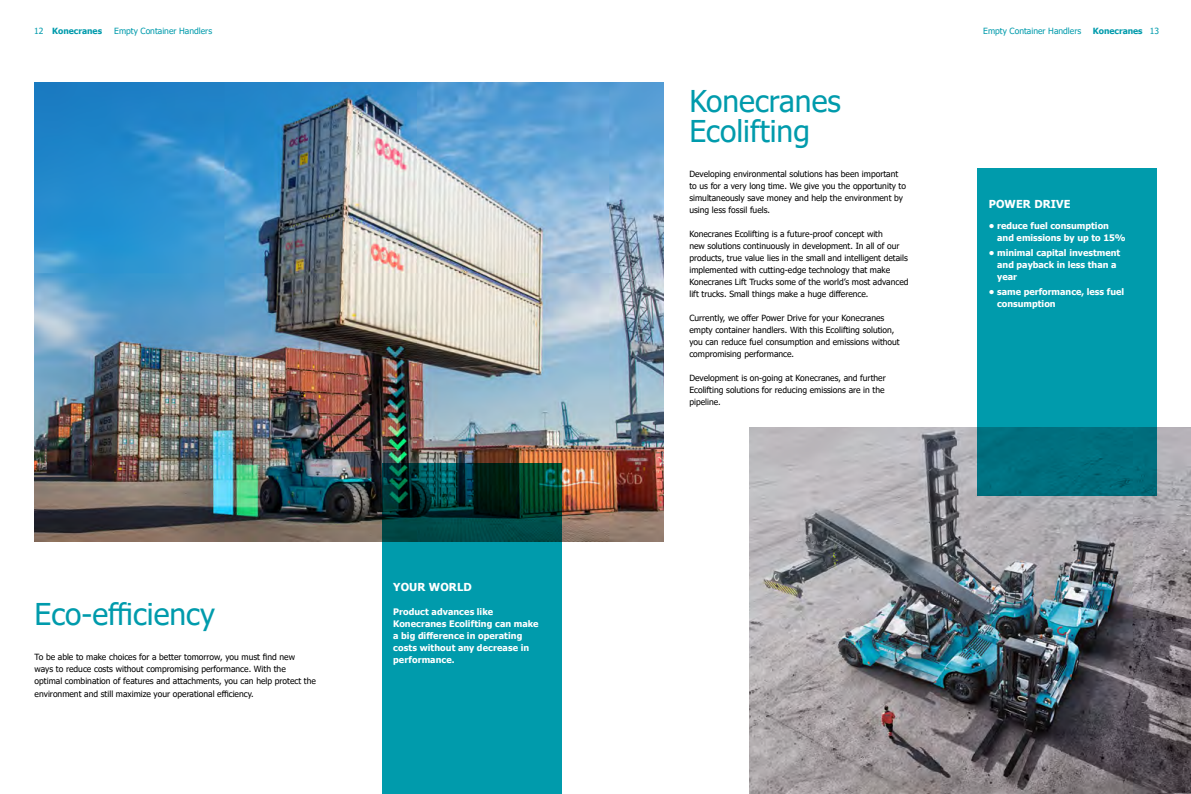
<style>
.page{position:relative;width:1191px;height:794px;background:#fff}
.page>*{position:absolute;margin:0;border:0;box-sizing:border-box;transform-origin:0 0}
.t1{font:30px/30px "Tahoma";color:#009bac}
.t2{font:700 11px "Tahoma";letter-spacing:.01em;color:#fff}
.t3{font:700 9px/12px "Tahoma";color:#fff}
.t4{font:8.5px/12px "Tahoma";color:#000}
.t5{font:8.5px "Tahoma";color:#009bac}
.t6{font:700 8.5px "Tahoma";color:#009bac}
.s1{font-weight:400}
</style>
<div class="page">
<img style="left:34px;top:83px;width:629px;height:458px">
<img style="left:749px;top:427px;width:442px;height:367px">
<svg style="left:977px;top:169px;width:180px;height:327px;background:#0091a2"></svg>
<svg style="left:382px;top:463px;width:179px;height:331px;background:#00838f"></svg>
<p class="t6" style="left:34px;top:25px;width:70px"><span class="s1">12</span> Konecranes</p>
<p class="t5" style="left:114px;top:25px;width:99px">Empty Container Handlers</p>
<p class="t5" style="left:983px;top:25px;width:99px">Empty Container Handlers</p>
<p class="t6" style="left:1092px;top:25px;width:68px">Konecranes <span class="s1">13</span></p>
<h1 class="t1" style="left:35px;top:601px;width:182px">Eco-efficiency</h1>
<p class="t4" style="left:35px;top:651px;width:283px">To be able to make choices for a better tomorrow, you must find new<br>ways to reduce costs without compromising performance. With the<br>optimal combination of features and attachments, you can help protect the environment and still maximize your operational efficiency.</p>
<p class="t2" style="left:393px;top:579px;width:80px">YOUR WORLD</p>
<p class="t3" style="left:393px;top:606px;width:147px">Product advances like<br>Konecranes Ecolifting can make a big difference in operating costs without any decrease in performance.</p>
<h1 class="t1" style="left:689px;top:88px;width:153px">Konecranes<br>Ecolifting</h1>
<p class="t4" style="left:689px;top:169px;width:218px">Developing environmental solutions has been important to us for a very long time. We give you the opportunity to simultaneously save money and help the environment by using less fossil fuels.</p>
<p class="t4" style="left:689px;top:229px;width:221px">Konecranes Ecolifting is a future-proof concept with<br>new solutions continuously in development. In all of our products, true value lies in the small and intelligent details implemented with cutting-edge technology that make Konecranes Lift Trucks some of the world’s most advanced lift trucks. Small things make a huge difference.</p>
<p class="t4" style="left:689px;top:313px;width:212px">Currently, we offer Power Drive for your Konecranes empty container handlers. With this Ecolifting solution, you can reduce fuel consumption and emissions without compromising performance.</p>
<p class="t4" style="left:689px;top:373px;width:198px">Development is on-going at Konecranes, and further<br>Ecolifting solutions for reducing emissions are in the pipeline.</p>
<p class="t2" style="left:988px;top:197px;width:83px">POWER DRIVE</p>
<p class="t3" style="left:997px;top:220px;width:130px;text-indent:-9px">• reduce fuel consumption and emissions by up to 15%</p>
<p class="t3" style="left:997px;top:247px;width:124px;text-indent:-9px">• minimal capital investment and payback in less than a year</p>
<p class="t3" style="left:997px;top:286px;width:128px;text-indent:-9px">• same performance, less fuel consumption</p>
</div>
